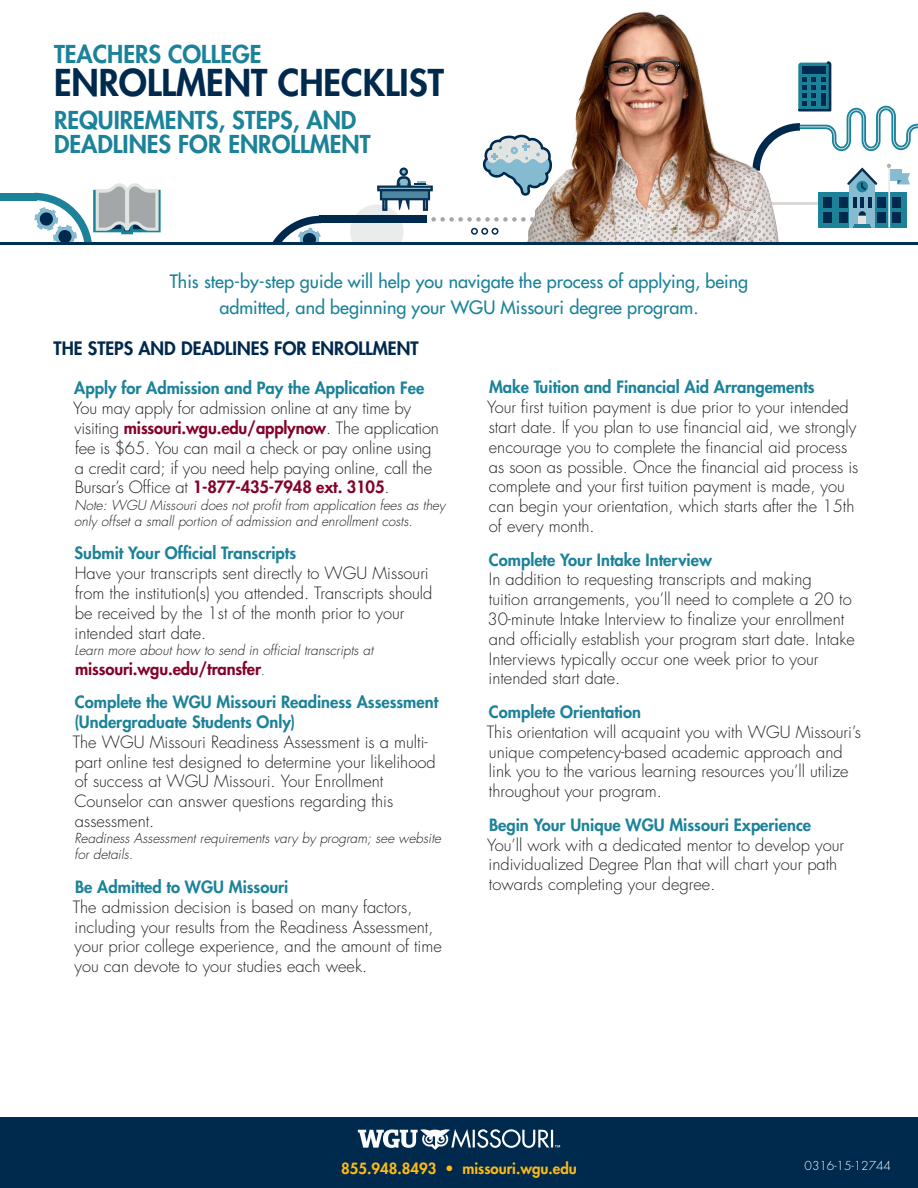
<style>
.page{position:relative;width:918px;height:1188px;background:#fff}
.page>*{position:absolute;margin:0;border:0;box-sizing:border-box;transform-origin:0 0}
.t1{font:800 36px "Futura Std";color:#00294e}
.t2{font:800 24px/24px "Futura Std";color:#1b8299}
.t3{font:500 18px/25.5px "Futura Std";color:#1b8299;text-align:center}
.t4{font:800 18px "Futura Std";color:#00294e}
.t5{font:300 16.5px/19.8px "Futura Std";color:#231f20}
.t6{font:800 16.5px "Futura Std";letter-spacing:-.01em;color:#840128}
.t7{font:800 15px "Futura Std";color:#fcba13}
.t8{font:italic 300 13.5px/16.2px "Futura Std";color:#231f20}
.t9{font:300 12px "Futura Std";color:#fff}
.s1{font-weight:800;color:#1b8299}
.s2{font-weight:800;color:#840128}
.s3{font-weight:300;font-style:italic;font-size:13.5px;color:#002e50}
</style>
<div class="page">
<div style="left:0;top:1117px;width:918px;height:71px;background:#00294e"></div>
<svg style="left:358px;top:1129px;width:202px;height:21px"></svg>
<svg style="left:482px;top:135px;width:37px;height:52px"></svg>
<svg style="left:431px;top:217px;width:86px;height:5px"></svg>
<div style="left:350px;top:204px;width:54px;height:54px;background:#eaeceb;border-radius:50%"></div>
<img style="left:519px;top:11px;width:260px;height:231px">
<svg style="left:272px;top:216px;width:49px;height:26px"></svg>
<svg style="left:471px;top:228px;width:27px;height:7px"></svg>
<div style="left:0;top:242px;width:918px;height:129px;background:#fff"></div>
<hr style="left:0;top:242px;width:918px;height:3px;background:#002e50">
<div style="left:319px;top:216px;width:108px;height:7px;background:#00294e"></div>
<div style="left:0;top:193px;width:37px;height:7px;background:#1b8299"></div>
<svg style="left:377px;top:167px;width:56px;height:44px"></svg>
<svg style="left:34px;top:183px;width:127px;height:59px"></svg>
<div style="left:818px;top:192px;width:89px;height:36px;background:#1b8299"></div>
<div style="left:850px;top:183px;width:25px;height:45px;background:#87bbd0"></div>
<div style="left:824px;top:212px;width:8px;height:11px;background:#00294e"></div>
<div style="left:839px;top:212px;width:9px;height:11px;background:#00294e"></div>
<div style="left:877px;top:212px;width:9px;height:11px;background:#00294e"></div>
<div style="left:893px;top:212px;width:8px;height:11px;background:#00294e"></div>
<div style="left:859px;top:216px;width:7px;height:8px;background:#e2e4e2"></div>
<svg style="left:854px;top:224px;width:17px;height:4px"></svg>
<hr style="left:888px;top:166px;width:2px;height:62px;background:#e9e9e9">
<svg style="left:751px;top:61px;width:167px;height:154px"></svg>
<p class="t2" style="left:54px;top:42px;width:209px">TEACHERS COLLEGE</p>
<p class="t1" style="left:54px;top:60px;width:391px">ENROLLMENT CHECKLIST</p>
<p class="t2" style="left:54px;top:108px;width:318px">REQUIREMENTS, STEPS, AND<br>DEADLINES FOR ENROLLMENT</p>
<p class="t3" style="left:170px;top:269px;width:580px">This step-by-step guide will help you navigate the process of applying, being admitted, and beginning your WGU Missouri degree program.</p>
<p class="t4" style="left:54px;top:337px;width:366px">THE STEPS AND DEADLINES FOR ENROLLMENT</p>
<p class="t5" style="left:73px;top:379px;width:367px"><span class="s1">Apply for Admission and Pay the Application Fee </span>You may apply for admission online at any time by visiting <span class="s2">missouri.wgu.edu/applynow</span>. The application fee is $65. You can mail a check or pay online using a credit card; if you need help paying online, call the Bursar’s Office at <span class="s2">1-877-435-7948 ext. 3105</span>.</p>
<p class="t8" style="left:74px;top:497px;width:373px">Note: WGU Missouri does not profit from application fees as they only offset a small portion of admission and enrollment costs.</p>
<p class="t5" style="left:75px;top:544px;width:359px"><span class="s1">Submit Your Official Transcripts<br></span>Have your transcripts sent directly to WGU Missouri from the institution(s) you attended. Transcripts should be received by the 1st of the month prior to your intended start date.</p>
<p class="t8" style="left:74px;top:642px;width:300px">Learn more about how to send in official transcripts at</p>
<p class="t6" style="left:75px;top:658px;width:191px">missouri.wgu.edu/transfer<span class="s3">.</span></p>
<p class="t5" style="left:73px;top:693px;width:367px"><span class="s1">Complete the WGU Missouri Readiness Assessment (Undergraduate Students Only)<br></span>The WGU Missouri Readiness Assessment is a multi&shy;part online test designed to determine your likelihood of success at WGU Missouri. Your Enrollment Counselor can answer questions regarding this assessment.</p>
<p class="t8" style="left:74px;top:831px;width:368px">Readiness Assessment requirements vary by program; see website for details.</p>
<p class="t5" style="left:73px;top:878px;width:370px"><span class="s1">Be Admitted to WGU Missouri<br></span>The admission decision is based on many factors, including your results from the Readiness Assessment, your prior college experience, and the amount of time you can devote to your studies each week.</p>
<p class="t5" style="left:487px;top:378px;width:373px"><span class="s1">Make Tuition and Financial Aid Arrangements<br></span>Your first tuition payment is due prior to your intended start date. If you plan to use financial aid, we strongly encourage you to complete the financial aid process as soon as possible. Once the financial aid process is complete and your first tuition payment is made, you can begin your orientation, which starts after the 15th of every month.</p>
<p class="t5" style="left:488px;top:550px;width:369px"><span class="s1">Complete Your Intake Interview<br></span>In addition to requesting transcripts and making<br>tuition arrangements, you’ll need to complete a 20 to 30-minute Intake Interview to finalize your enrollment and officially establish your program start date. Intake Interviews typically occur one week prior to your intended start date.</p>
<p class="t5" style="left:487px;top:703px;width:376px"><span class="s1">Complete Orientation<br></span>This orientation will acquaint you with WGU Missouri’s unique competency-based academic approach and link you to the various learning resources you’ll utilize throughout your program.</p>
<p class="t5" style="left:487px;top:815px;width:358px"><span class="s1">Begin Your Unique WGU Missouri Experience </span>You’ll work with a dedicated mentor to develop your individualized Degree Plan that will chart your path towards completing your degree.</p>
<p class="t7" style="left:341px;top:1159px;width:237px">855.948.8493 • missouri.wgu.edu</p>
<p class="t9" style="left:805px;top:1159px;width:88px">0316-15-12744</p>
</div>
